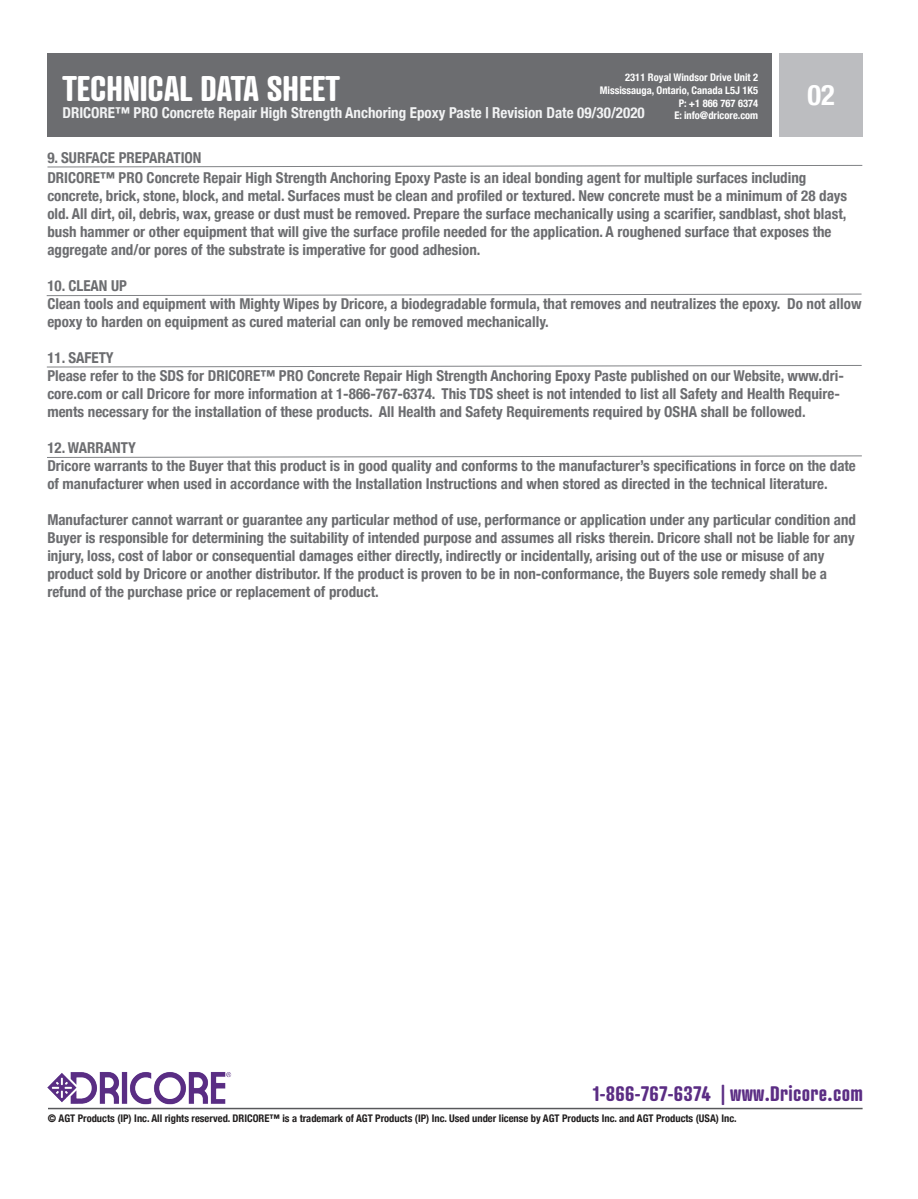
<style>
.page{position:relative;width:918px;height:1199px;background:#fff}
.page>*{position:absolute;margin:0;border:0;box-sizing:border-box;transform-origin:0 0}
.t1{font:700 34.5px "Atrament";color:#fff}
.t2{font:700 condensed 28.5px "Helvetica Neue";color:#fff}
.t3{font:700 20.4px "Atrament";letter-spacing:.015em;color:#5b2d84}
.t4{font:700 condensed 15px/18px "Helvetica Neue";color:#6c6d70}
.t5{font:700 condensed 15px "Helvetica Neue";color:#f2f3f4}
.t6{font:700 condensed 10.5px "Helvetica Neue";color:#211e1e}
.t7{font:700 condensed 10.5px/12.6px "Helvetica Neue";color:#fff;text-align:right}
</style>
<div class="page">
<svg style="left:47px;top:165px;width:816px;height:3px"></svg>
<svg style="left:46px;top:365px;width:816px;height:3px"></svg>
<svg style="left:46px;top:293px;width:816px;height:3px"></svg>
<svg style="left:47px;top:455px;width:815px;height:3px"></svg>
<div style="left:48px;top:54px;width:724px;height:83px;background:#6c6d70"></div>
<div style="left:779px;top:54px;width:84px;height:83px;background:#bcbdc0"></div>
<img style="left:47px;top:1072px;width:202px;height:38px">
<hr style="left:48px;top:1108px;width:815px;height:1px;background:#57585a">
<p class="t7" style="left:600px;top:71px;width:160px">2311 Royal Windsor Drive Unit 2<br>Mississauga, Ontario, Canada L5J 1K5<br>P: +1 866 767 6374<br>E: info@dricore.com</p>
<h1 class="t1" style="left:62px;top:66px;width:279px">TECHNICAL DATA SHEET</h1>
<h2 class="t2" style="left:807px;top:71px;width:29px">02</h2>
<p class="t5" style="left:62px;top:100px;width:584px">DRICORE™ PRO Concrete Repair High Strength Anchoring Epoxy Paste | Revision Date 09/30/2020</p>
<p class="t4" style="left:47px;top:147px;width:760px;line-height:19.5px">9. SURFACE PREPARATION<br>DRICORE™ PRO Concrete Repair High Strength Anchoring Epoxy Paste is an ideal bonding agent for multiple surfaces including</p>
<p class="t4" style="left:47px;top:185px;width:801px">concrete, brick, stone, block, and metal. Surfaces must be clean and profiled or textured. New concrete must be a minimum of 28 days old. All dirt, oil, debris, wax, grease or dust must be removed. Prepare the surface mechanically using a scarifier, sandblast, shot blast, bush hammer or other equipment that will give the surface profile needed for the application. A roughened surface that exposes the aggregate and/or pores of the substrate is imperative for good adhesion.</p>
<p class="t4" style="left:47px;top:275px;width:816px">10. CLEAN UP<br>Clean tools and equipment with Mighty Wipes by Dricore, a biodegradable formula, that removes and neutralizes the epoxy. Do not allow epoxy to harden on equipment as cured material can only be removed mechanically.</p>
<p class="t4" style="left:47px;top:347px;width:798px">11. SAFETY<br>Please refer to the SDS for DRICORE™ PRO Concrete Repair High Strength Anchoring Epoxy Paste published on our Website, www.dri&shy;core.com or call Dricore for more information at 1-866-767-6374. This TDS sheet is not intended to list all Safety and Health Require&shy;ments necessary for the installation of these products. All Health and Safety Requirements required by OSHA shall be followed.</p>
<p class="t4" style="left:47px;top:437px;width:810px">12. WARRANTY<br>Dricore warrants to the Buyer that this product is in good quality and conforms to the manufacturer’s specifications in force on the date of manufacturer when used in accordance with the Installation Instructions and when stored as directed in the technical literature.</p>
<p class="t4" style="left:47px;top:509px;width:810px">Manufacturer cannot warrant or guarantee any particular method of use, performance or application under any particular condition and Buyer is responsible for determining the suitability of intended purpose and assumes all risks therein. Dricore shall not be liable for any injury, loss, cost of labor or consequential damages either directly, indirectly or incidentally, arising out of the use or misuse of any product sold by Dricore or another distributor. If the product is proven to be in non-conformance, the Buyers sole remedy shall be a refund of the purchase price or replacement of product.</p>
<h3 class="t3" style="left:593px;top:1081px;width:272px">1-866-767-6374 | www.Dricore.com</h3>
<p class="t6" style="left:48px;top:1109px;width:690px">© AGT Products (IP) Inc. All rights reserved. DRICORE™ is a trademark of AGT Products (IP) Inc. Used under license by AGT Products Inc. and AGT Products (USA) Inc.</p>
</div>
